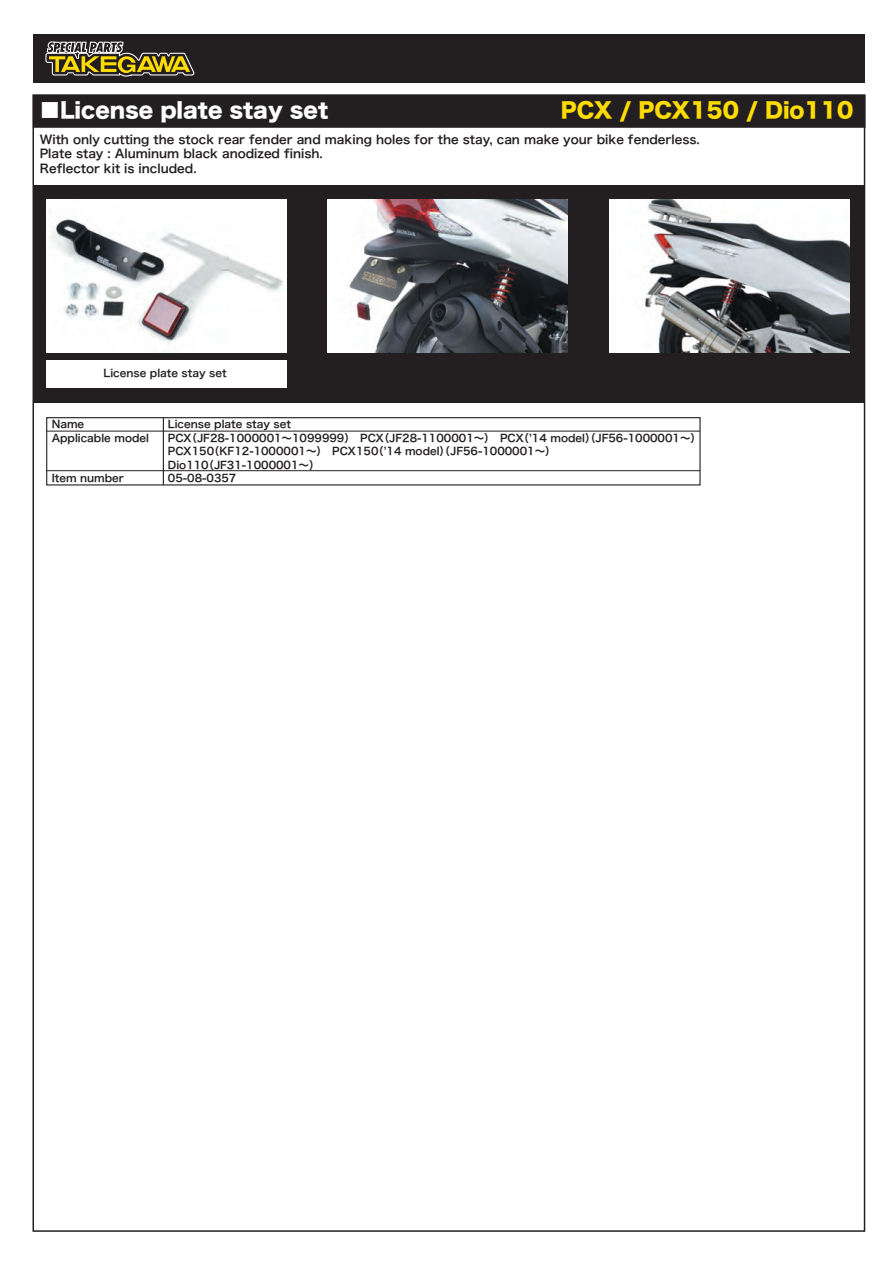
<style>
.page{position:relative;width:893px;height:1263px;background:#fff}
.page>*{position:absolute;margin:0;border:0;box-sizing:border-box;transform-origin:0 0}
.t1{font:21px "Hira Kaku Std N W8";color:#fff}
.t2{font:21px "Hira Kaku Std N W8";color:#ffdc01}
.t3{font:12px/14.4px "Hira Kaku Pro W6";color:#231f20}
.t4{font:10.5px/13.5px "Hira Kaku Pro W6";color:#231f20}
</style>
<div class="page">
<div style="left:33px;top:185px;width:831px;height:218px;background:#231f20"></div>
<div style="left:47px;top:360px;width:240px;height:28px;background:#fff"></div>
<img style="left:47px;top:200px;width:240px;height:153px">
<img style="left:327px;top:200px;width:240px;height:153px">
<img style="left:609px;top:200px;width:241px;height:153px">
<div style="left:33px;top:95px;width:832px;height:33px;background:#231f20;border:2px solid #231f20"></div>
<div style="left:33px;top:34px;width:831px;height:49px;background:#231f20"></div>
<svg style="left:45px;top:41px;width:150px;height:36px"></svg>
<hr style="left:163px;top:418px;width:1px;height:67px;background:#231f20">
<div style="left:46px;top:417px;width:655px;height:68px;border:1px solid #231f20"></div>
<hr style="left:47px;top:431px;width:653px;height:1px;background:#231f20">
<hr style="left:47px;top:470px;width:653px;height:1px;background:#231f20">
<h1 class="t1" style="left:40px;top:98px;width:290px">■License plate stay set</h1>
<h1 class="t2" style="left:561px;top:98px;width:294px">PCX / PCX150 / Dio110</h1>
<p class="t3" style="left:40px;top:132px;width:661px">With only cutting the stock rear fender and making holes for the stay, can make your bike fenderless.<br>Plate stay : Aluminum black anodized finish.<br>Reflector kit is included.</p>
<p class="t4" style="left:104px;top:366px;width:125px">License plate stay set</p>
<p class="t4" style="left:52px;top:417px;width:99px">Name<br>Applicable model</p>
<p class="t4" style="left:52px;top:471px;width:74px">Item number</p>
<p class="t4" style="left:168px;top:417px;width:535px">License plate stay set<br>PCX（JF28-1000001～1099999）　PCX（JF28-1100001～）　PCX（ʼ14 model）（JF56-1000001～）PCX150（KF12-1000001～）　PCX150（ʼ14 model）（JF56-1000001～）<br>Dio110（JF31-1000001～）<br>05-08-0357</p>
</div>
